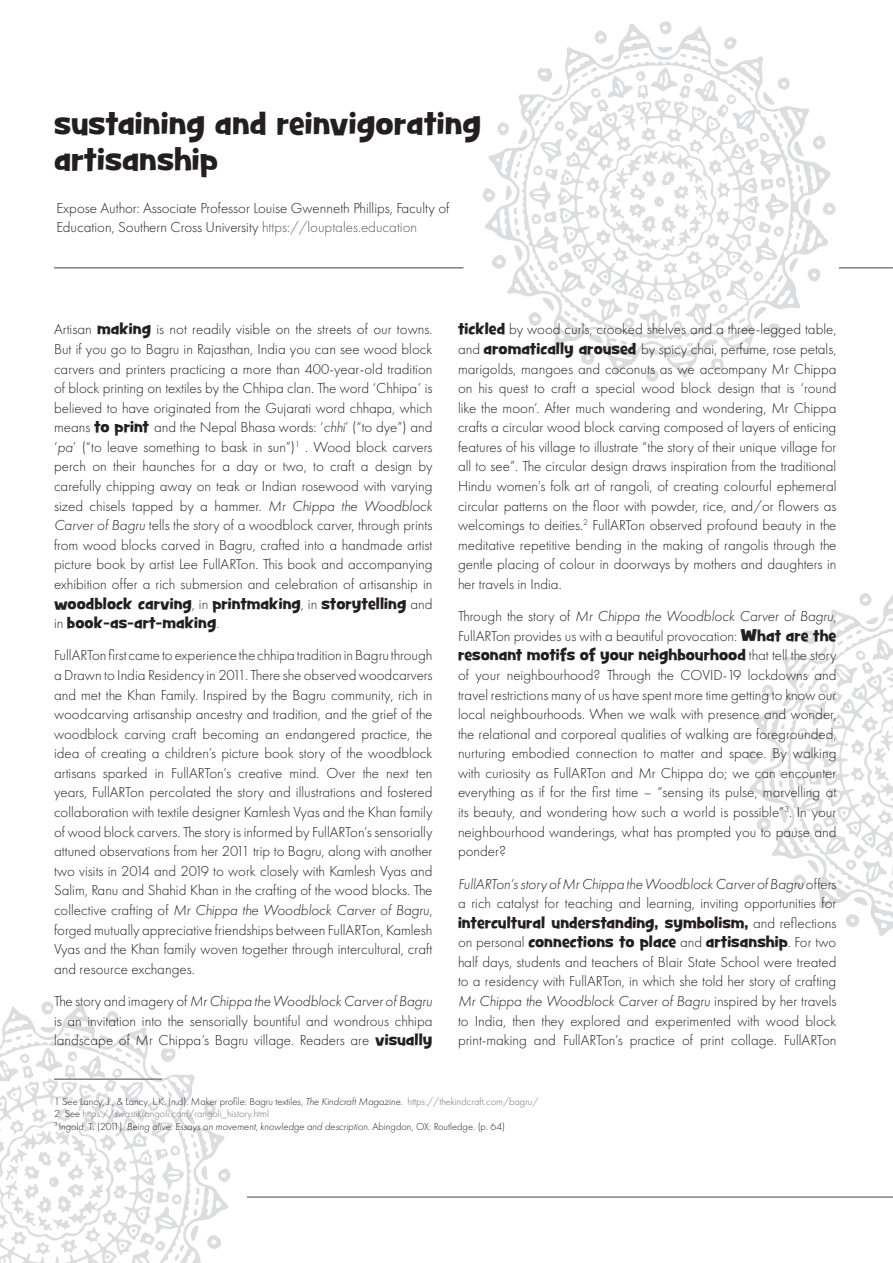
<style>
.page{position:relative;width:893px;height:1263px;background:#fff}
.page>*{position:absolute;margin:0;border:0;box-sizing:border-box;transform-origin:0 0}
.t1{font:30px/36px "Genbrug";color:#231f20}
.t2{font:300 15px/19.5px "Futura PT";color:#231f20;text-align:justify}
.hyperlink{font:300 10.5px "Futura PT";color:#231f20}
.t3{font:italic 300 10.5px "Futura PT";color:#231f20}
.hyperlink-2{font:300 10.5px "Futura PT";color:#6c6d70}
.s1{color:#57585a}
.s2{font-family:"Genbrug";font-weight:400}
.s3{font-style:italic}
.s4{color:#6c6d70}
.s5{color:#231f20}
.s6{font-style:normal}
</style>
<div class="page">
<svg style="left:818px;top:594px;width:75px;height:342px"></svg>
<svg style="left:846px;top:914px;width:13px;height:13px"></svg>
<svg style="left:859px;top:593px;width:12px;height:13px"></svg>
<svg style="left:853px;top:897px;width:15px;height:9px"></svg>
<svg style="left:885px;top:903px;width:7px;height:4px"></svg>
<svg style="left:747px;top:617px;width:146px;height:273px"></svg>
<svg style="left:0;top:1001px;width:230px;height:262px"></svg>
<hr style="left:54px;top:267px;width:409px;height:1px;background:#808285">
<hr style="left:839px;top:267px;width:54px;height:1px;background:#808285">
<svg style="left:483px;top:21px;width:352px;height:361px"></svg>
<hr style="left:54px;top:1078px;width:108px;height:2px;background:#808285">
<hr style="left:247px;top:1196px;width:646px;height:2px;background:#808285">
<p class="t1" style="left:54px;top:105px;width:429px">sustaining and reinvigorating artisanship</p>
<p class="t2" style="left:56px;top:198px;width:395px">Expose Author: Associate Professor Louise Gwenneth Phillips, Faculty of<br>Education, Southern Cross University <span class="s1">https://louptales.education</span></p>
<p class="t2" style="left:54px;top:320px;width:380px">Artisan <span class="s2">making</span> is not readily visible on the streets of our towns.<br>But if you go to Bagru in Rajasthan, India you can see wood block carvers and printers practicing a more than 400-year-old tradition of block printing on textiles by the Chhipa clan. The word ‘Chhipa’ is believed to have originated from the Gujarati word chhapa, which means <span class="s2">to print</span> and the Nepal Bhasa words: ‘<span class="s3">chhi</span>’ (“to dye”) and ‘<span class="s3">pa</span>’ (“to leave something to bask in sun”)<sup>1</sup> . Wood block carvers perch on their haunches for a day or two, to craft a design by carefully chipping away on teak or Indian rosewood with varying sized chisels tapped by a hammer. <span class="s3">Mr Chippa the Woodblock Carver of Bagru</span> tells the story of a woodblock carver, through prints from wood blocks carved in Bagru, crafted into a handmade artist picture book by artist Lee FullARTon. This book and accompanying exhibition offer a rich submersion and celebration of artisanship in <span class="s2">woodblock carving</span>, in <span class="s2">printmaking</span>, in <span class="s2">storytelling</span> and in <span class="s2">book-as-art-making</span>.</p>
<p class="t2" style="left:54px;top:646px;width:380px">FullARTon first came to experience the chhipa tradition in Bagru through a Drawn to India Residency in 2011. There she observed woodcarvers and met the Khan Family. Inspired by the Bagru community, rich in woodcarving artisanship ancestry and tradition, and the grief of the woodblock carving craft becoming an endangered practice, the idea of creating a children’s picture book story of the woodblock artisans sparked in FullARTon’s creative mind. Over the next ten years, FullARTon percolated the story and illustrations and fostered collaboration with textile designer Kamlesh Vyas and the Khan family of wood block carvers. The story is informed by FullARTon’s sensorially attuned observations from her 2011 trip to Bagru, along with another two visits in 2014 and 2019 to work closely with Kamlesh Vyas and Salim, Ranu and Shahid Khan in the crafting of the wood blocks. The collective crafting of <span class="s3">Mr Chippa the Woodblock Carver of Bagru</span>, forged mutually appreciative friendships between FullARTon, Kamlesh Vyas and the Khan family woven together through intercultural, craft and resource exchanges.</p>
<p class="t2" style="left:54px;top:991px;width:380px">The story and imagery of <span class="s3">Mr Chippa the Woodblock Carver of Bagru </span>is an invitation into the sensorially bountiful and wondrous chhipa landscape of Mr Chippa’s Bagru village. Readers are <span class="s2">visually</span></p>
<p class="t2" style="left:458px;top:320px;width:380px"><span class="s2">tickled</span> by wood curls, crooked shelves and a three-legged table, and <span class="s2">aromatically aroused</span> by spicy chai, perfume, rose petals, marigolds, mangoes and coconuts as we accompany Mr Chippa on his quest to craft a special wood block design that is ‘round like the moon’. After much wandering and wondering, Mr Chippa crafts a circular wood block carving composed of layers of enticing features of his village to illustrate “the story of their unique village for all to see”. The circular design draws inspiration from the traditional Hindu women’s folk art of rangoli, of creating colourful ephemeral circular patterns on the floor with powder, rice, and/or flowers as welcomings to deities.<sup>2</sup> FullARTon observed profound beauty in the meditative repetitive bending in the making of rangolis through the gentle placing of colour in doorways by mothers and daughters in her travels in India.</p>
<p class="t2" style="left:458px;top:607px;width:380px">Through the story of <span class="s3">Mr Chippa the Woodblock Carver of Bagru</span>, FullARTon provides us with a beautiful provocation: <span class="s2">What are the resonant motifs of your neighbourhood</span> that tell the story of your neighbourhood? Through the COVID-19 lockdowns and travel restrictions many of us have spent more time getting to know our local neighbourhoods. When we walk with presence and wonder, the relational and corporeal qualities of walking are foregrounded, nurturing embodied connection to matter and space. By walking with curiosity as FullARTon and Mr Chippa do; we can encounter everything as if for the first time – “sensing its pulse, marvelling at its beauty, and wondering how such a world is possible”<sup>3</sup>. In your neighbourhood wanderings, what has prompted you to pause and ponder?</p>
<p class="t2" style="left:458px;top:874px;width:380px"><span class="s3">FullARTon’s story of Mr Chippa the Woodblock Carver of Bagru</span> offers a rich catalyst for teaching and learning, inviting opportunities for <span class="s2">intercultural understanding, symbolism,</span> and reflections on personal <span class="s2">connections to place</span> and <span class="s2">artisanship</span>. For two half days, students and teachers of Blair State School were treated to a residency with FullARTon, in which she told her story of crafting <span class="s3">Mr Chippa the Woodblock Carver of Bagru</span> inspired by her travels to India, then they explored and experimented with wood block print-making and FullARTon’s practice of print collage. FullARTon</p>
<p class="hyperlink" style="left:54px;top:1095px;width:486px">1 See Lancy, J., &amp; Lancy, L.K. (n.d). Maker profile: Bagru textiles, <span class="s3">The Kindcraft Magazine</span>. <span class="s4">https://thekindcraft.com/bagru/</span></p>
<p class="hyperlink-2" style="left:54px;top:1108px;width:216px"><span class="s5">2 See</span> https://swastikrangoli.com/rangoli_history.html</p>
<p class="t3" style="left:54px;top:1120px;width:453px"><sup>3</sup> <span class="s6">Ingold, T. (2011).</span> Being alive: Essays on movement, knowledge and description<span class="s6">. Abingdon, OX: Routledge. (p. 64)</span></p>
</div>
